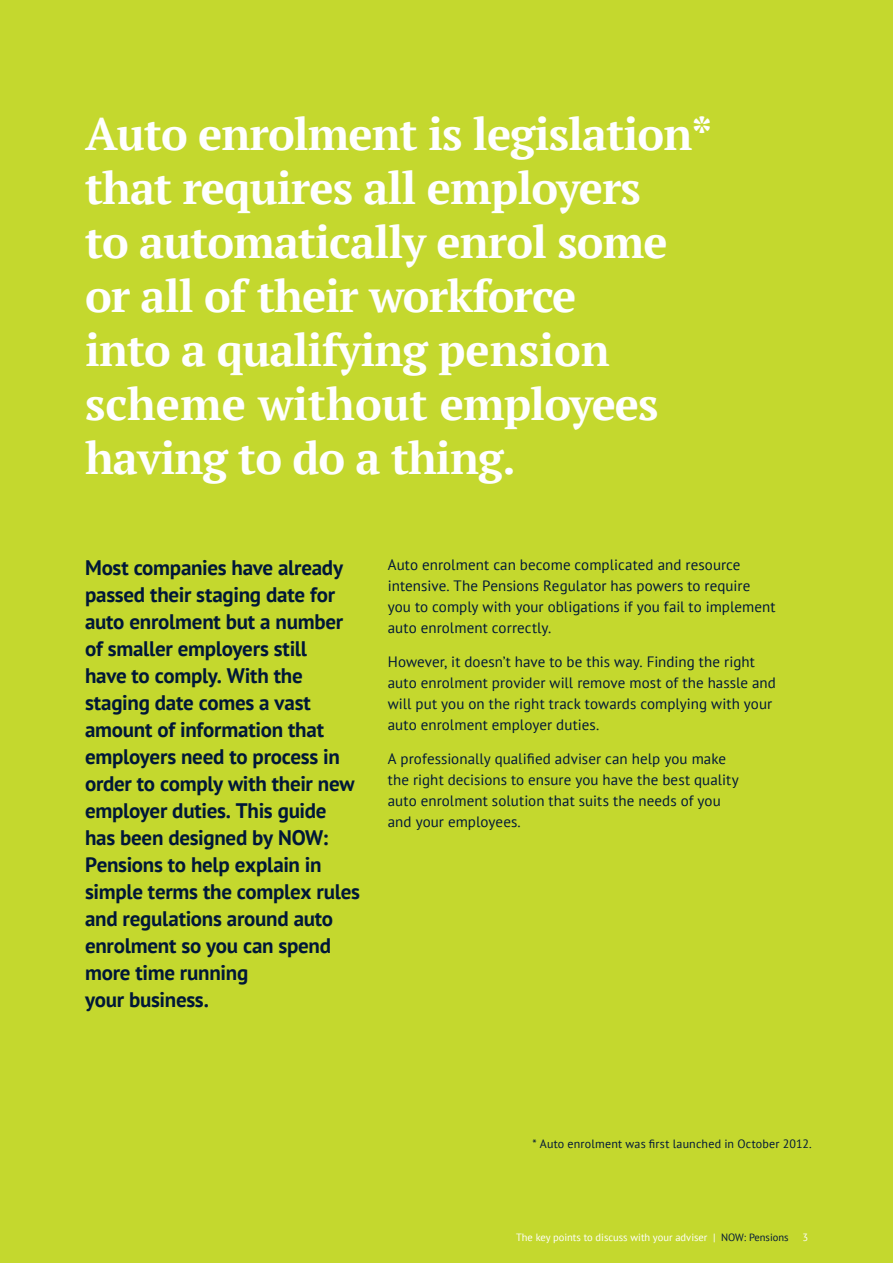
<style>
.page{position:relative;width:893px;height:1263px;background:#c4d82e}
.page>*{position:absolute;margin:0;border:0;box-sizing:border-box;transform-origin:0 0}
.t1{font:700 45px/54px "PT Serif";letter-spacing:-.02em;color:#fff}
.t2{font:700 21px/27px "PT Sans";letter-spacing:-.015em;color:#001738}
.t3{font:15px/21px "PT Sans";letter-spacing:.005em;color:#001738}
.t4{font:12px "PT Sans";letter-spacing:.015em;color:#001738}
.t5{font:10.5px "PT Sans";color:#fff}
.s1{color:#001738}
</style>
<div class="page">
<h1 class="t1" style="left:85px;top:106px;width:629px">Auto enrolment is legislation* that requires all employers<br>to automatically enrol some or all of their workforce<br>into a qualifying pension scheme without employees having to do a thing.</h1>
<p class="t2" style="left:85px;top:554px;width:277px">Most companies have already passed their staging date for auto enrolment but a number of smaller employers still<br>have to comply. With the staging date comes a vast amount of information that employers need to process in order to comply with their new employer duties. This guide has been designed by NOW:<br>Pensions to help explain in simple terms the complex rules and regulations around auto enrolment so you can spend more time running<br>your business.</p>
<p class="t3" style="left:388px;top:554px;width:389px">Auto enrolment can become complicated and resource intensive. The Pensions Regulator has powers to require you to comply with your obligations if you fail to implement auto enrolment correctly.</p>
<p class="t3" style="left:388px;top:651px;width:390px">However, it doesn’t have to be this way. Finding the right auto enrolment provider will remove most of the hassle and will put you on the right track towards complying with your auto enrolment employer duties.</p>
<p class="t3" style="left:388px;top:748px;width:353px">A professionally qualified adviser can help you make the right decisions to ensure you have the best quality auto enrolment solution that suits the needs of you and your employees.</p>
<p class="t4" style="left:532px;top:1136px;width:281px">* Auto enrolment was first launched in October 2012.</p>
<p class="t5" style="left:516px;top:1231px;width:274px">The key points to discuss with your adviser | <span class="s1">NOW: Pensions</span></p>
<p class="t5" style="left:803px;top:1231px;width:7px">3</p>
</div>
